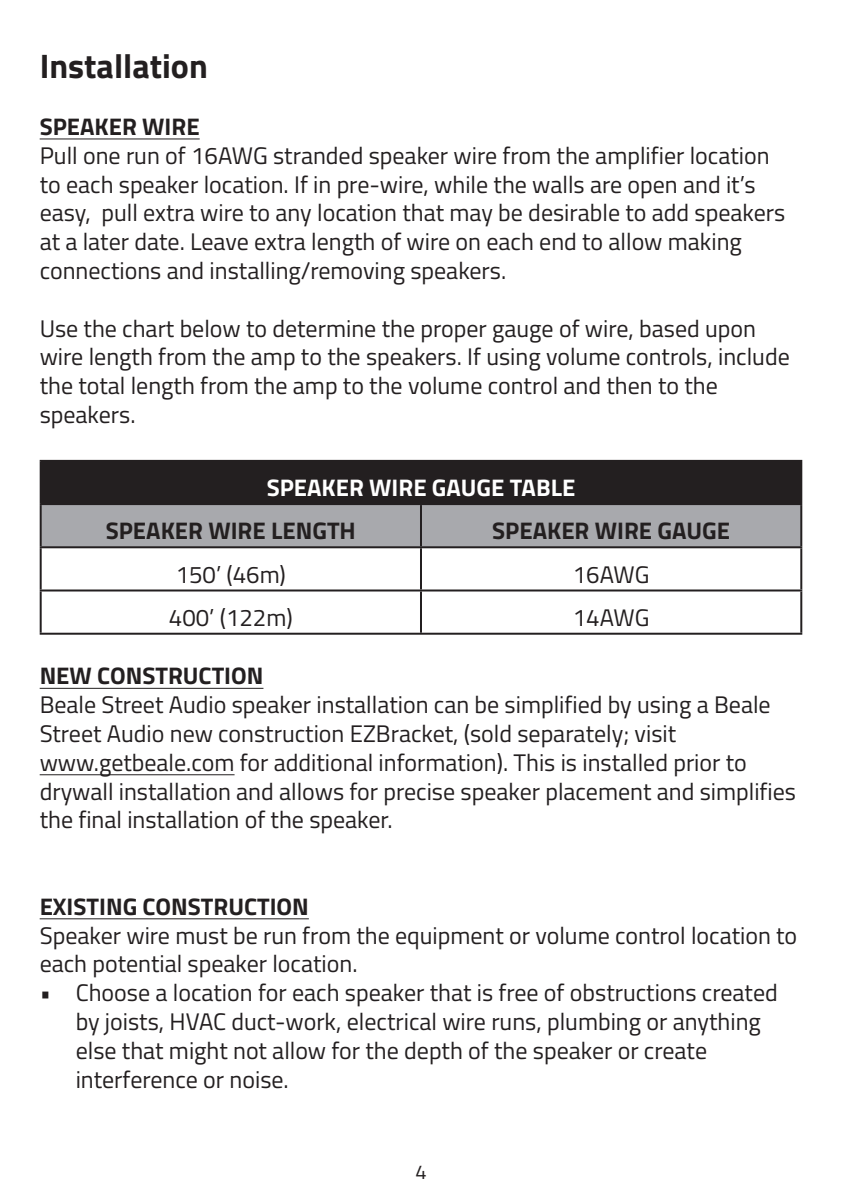
<style>
.page{position:relative;width:842px;height:1191px;background:#fff}
.page>*{position:absolute;margin:0;border:0;box-sizing:border-box;transform-origin:0 0}
.t1{font:700 34px "Titillium Web";color:#231f20}
.t2{font:24px/28.8px "Titillium Web";color:#231f20}
.t3{font:700 24px "Titillium Web";color:#231f20}
.t4{font:700 24px "Titillium Web";color:#fff}
.t5{font:20px "Titillium Web";color:#231f20}
</style>
<div class="page">
<hr style="left:40px;top:138px;width:160px;height:1px;background:#231f20">
<hr style="left:40px;top:688px;width:223px;height:1px;background:#231f20">
<hr style="left:40px;top:774px;width:195px;height:1px;background:#231f20">
<hr style="left:40px;top:918px;width:269px;height:1px;background:#231f20">
<div style="left:41px;top:461px;width:760px;height:43px;background:#231f20"></div>
<div style="left:42px;top:505px;width:758px;height:41px;background:#a8a9ad"></div>
<hr style="left:40px;top:460px;width:381px;height:2px;background:#231f20">
<hr style="left:40px;top:462px;width:2px;height:41px;background:#231f20">
<hr style="left:421px;top:460px;width:381px;height:2px;background:#231f20">
<hr style="left:800px;top:462px;width:2px;height:41px;background:#231f20">
<hr style="left:40px;top:503px;width:381px;height:2px;background:#231f20">
<hr style="left:40px;top:505px;width:2px;height:41px;background:#231f20">
<hr style="left:421px;top:503px;width:381px;height:2px;background:#231f20">
<hr style="left:420px;top:505px;width:2px;height:41px;background:#231f20">
<hr style="left:800px;top:505px;width:2px;height:41px;background:#231f20">
<hr style="left:40px;top:546px;width:381px;height:2px;background:#231f20">
<hr style="left:40px;top:548px;width:2px;height:41px;background:#231f20">
<hr style="left:421px;top:546px;width:381px;height:2px;background:#231f20">
<hr style="left:420px;top:548px;width:2px;height:41px;background:#231f20">
<hr style="left:800px;top:548px;width:2px;height:41px;background:#231f20">
<hr style="left:40px;top:589px;width:381px;height:2px;background:#231f20">
<hr style="left:40px;top:591px;width:2px;height:41px;background:#231f20">
<hr style="left:421px;top:589px;width:381px;height:2px;background:#231f20">
<hr style="left:420px;top:591px;width:2px;height:41px;background:#231f20">
<hr style="left:800px;top:591px;width:2px;height:41px;background:#231f20">
<hr style="left:40px;top:632px;width:381px;height:2px;background:#231f20">
<hr style="left:421px;top:632px;width:381px;height:2px;background:#231f20">
<p class="t1" style="left:40px;top:40px;width:170px">Installation</p>
<p class="t3" style="left:40px;top:108px;width:161px">SPEAKER WIRE</p>
<p class="t2" style="left:40px;top:140px;width:747px">Pull one run of 16AWG stranded speaker wire from the amplifier location to each speaker location. If in pre-wire, while the walls are open and it’s easy, pull extra wire to any location that may be desirable to add speakers at a later date. Leave extra length of wire on each end to allow making connections and installing/removing speakers.</p>
<p class="t2" style="left:40px;top:313px;width:752px">Use the chart below to determine the proper gauge of wire, based upon wire length from the amp to the speakers. If using volume controls, include the total length from the amp to the volume control and then to the speakers.</p>
<p class="t4" style="left:267px;top:469px;width:310px">SPEAKER WIRE GAUGE TABLE</p>
<p class="t3" style="left:106px;top:512px;width:252px">SPEAKER WIRE LENGTH</p>
<p class="t3" style="left:492px;top:512px;width:239px">SPEAKER WIRE GAUGE</p>
<p class="t2" style="left:176px;top:558px;width:112px">150’ (46m)</p>
<p class="t2" style="left:573px;top:558px;width:78px">16AWG</p>
<p class="t2" style="left:169px;top:602px;width:125px">400’ (122m)</p>
<p class="t2" style="left:573px;top:602px;width:78px">14AWG</p>
<p class="t3" style="left:40px;top:657px;width:225px">NEW CONSTRUCTION</p>
<p class="t2" style="left:40px;top:689px;width:732px">Beale Street Audio speaker installation can be simplified by using a Beale<br>Street Audio new construction EZBracket, (sold separately; visit</p>
<p class="t2" style="left:40px;top:747px;width:758px">www.getbeale.com for additional information). This is installed prior to drywall installation and allows for precise speaker placement and simplifies the final installation of the speaker.</p>
<p class="t3" style="left:40px;top:888px;width:271px">EXISTING CONSTRUCTION</p>
<p class="t2" style="left:40px;top:919px;width:759px">Speaker wire must be run from the equipment or volume control location to each potential speaker location.</p>
<p class="t2" style="left:76px;top:977px;width:704px;text-indent:-36px">• Choose a location for each speaker that is free of obstructions created by joists, HVAC duct-work, electrical wire runs, plumbing or anything else that might not allow for the depth of the speaker or create interference or noise.</p>
<p class="t5" style="left:415px;top:1157px;width:13px">4</p>
</div>
